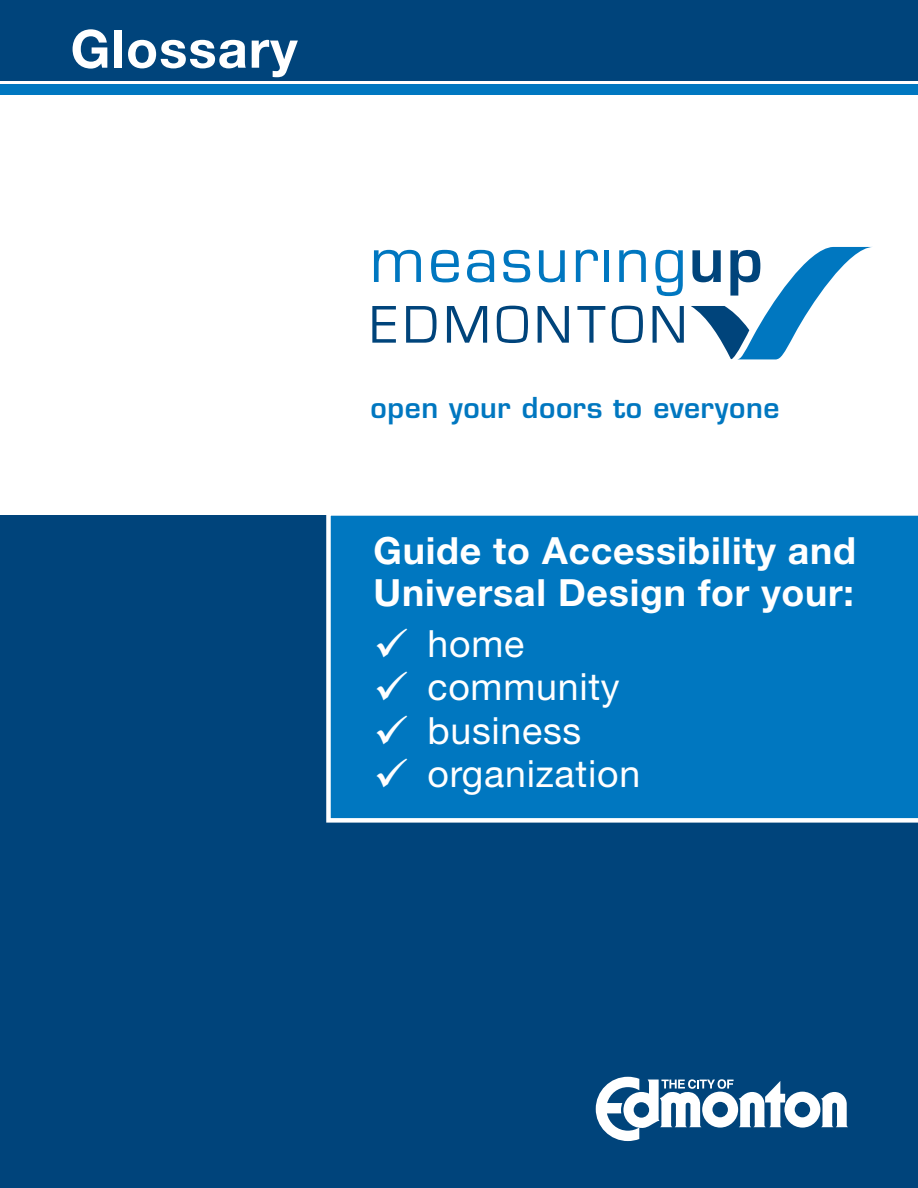
<style>
.page{position:relative;width:918px;height:1188px;background:#fff}
.page>*{position:absolute;margin:0;border:0;box-sizing:border-box;transform-origin:0 0}
.t1{font:700 52.5px "Helvetica Neue";letter-spacing:.02em;color:#fff}
.t2{font:700 37.5px/42px "Helvetica Neue";letter-spacing:.02em;color:#fff}
.t3{font:37.5px/43.5px "Helvetica Neue";letter-spacing:.02em;color:#fff}
.t4{font:600 28.2px "Eurostile";letter-spacing:.02em;color:#0077c0}
</style>
<div class="page">
<div style="left:0;top:0;width:918px;height:81px;background:#00447b"></div>
<div style="left:0;top:84px;width:918px;height:11px;background:#0077c0"></div>
<div style="left:0;top:516px;width:918px;height:672px;background:#00447b"></div>
<svg style="left:596px;top:1077px;width:252px;height:64px"></svg>
<svg style="left:374px;top:250px;width:47px;height:32px"></svg>
<svg style="left:431px;top:250px;width:28px;height:32px"></svg>
<svg style="left:467px;top:250px;width:27px;height:32px"></svg>
<svg style="left:503px;top:250px;width:27px;height:32px"></svg>
<svg style="left:539px;top:250px;width:26px;height:32px"></svg>
<svg style="left:576px;top:250px;width:22px;height:32px"></svg>
<div style="left:604px;top:250px;width:5px;height:32px;background:#0077c0"></div>
<svg style="left:619px;top:250px;width:27px;height:32px"></svg>
<svg style="left:655px;top:250px;width:28px;height:46px"></svg>
<svg style="left:372px;top:306px;width:24px;height:37px"></svg>
<svg style="left:406px;top:306px;width:31px;height:37px"></svg>
<svg style="left:447px;top:306px;width:40px;height:37px"></svg>
<svg style="left:497px;top:306px;width:31px;height:37px"></svg>
<svg style="left:538px;top:306px;width:31px;height:37px"></svg>
<svg style="left:577px;top:306px;width:28px;height:37px"></svg>
<svg style="left:612px;top:306px;width:31px;height:37px"></svg>
<svg style="left:653px;top:306px;width:31px;height:37px"></svg>
<svg style="left:691px;top:247px;width:181px;height:112px"></svg>
<div style="left:324px;top:515px;width:594px;height:308px;background:#0077c0"></div>
<svg style="left:377px;top:628px;width:30px;height:29px"></svg>
<svg style="left:377px;top:671px;width:30px;height:30px"></svg>
<svg style="left:377px;top:715px;width:30px;height:29px"></svg>
<svg style="left:377px;top:758px;width:30px;height:30px"></svg>
<h1 class="t1" style="left:71px;top:17px;width:229px">Glossary</h1>
<p class="t4" style="left:370px;top:390px;width:410px">open your doors to everyone</p>
<p class="t2" style="left:374px;top:529px;width:484px">Guide to Accessibility and<br>Universal Design for your:</p>
<p class="t3" style="left:428px;top:621px;width:214px">home community business organization</p>
</div>
